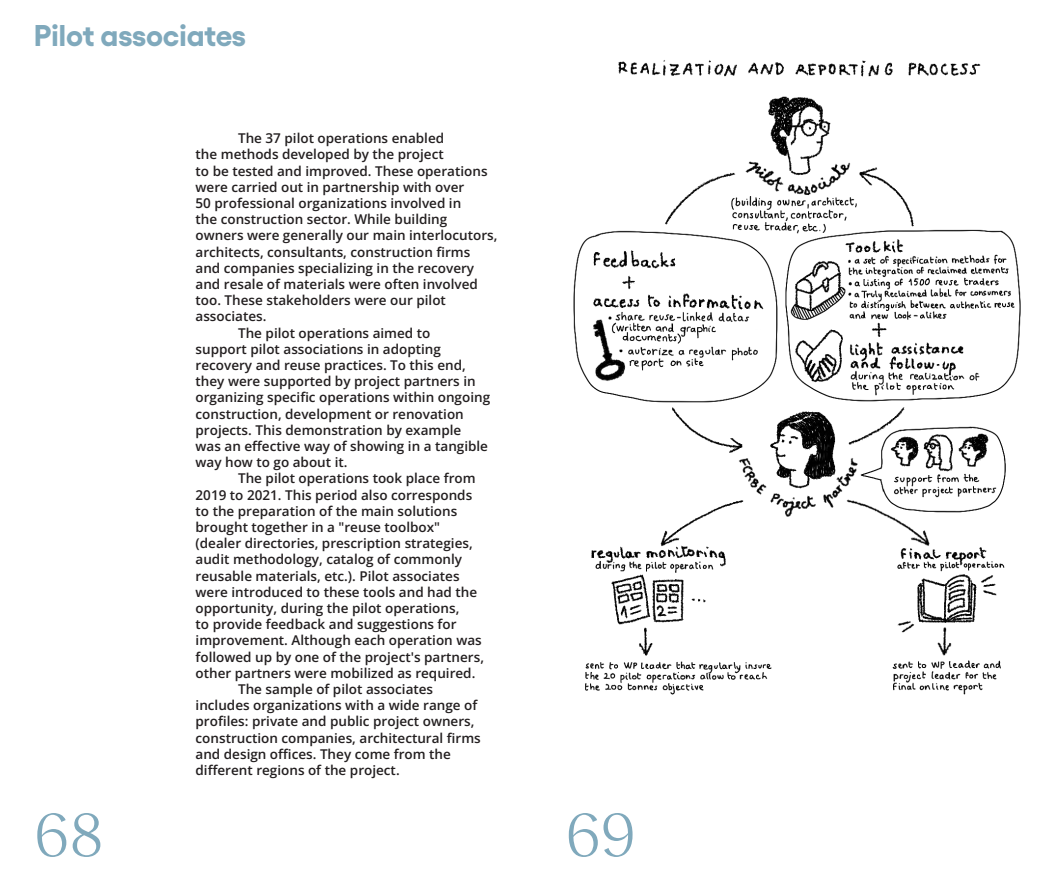
<style>
.page{position:relative;width:1063px;height:893px;background:#fff}
.page>*{position:absolute;margin:0;border:0;box-sizing:border-box;transform-origin:0 0}
.t1{font:300 63px "Reckless Neue";color:#80a9bc}
.Labeur{font:700 30px "Yellix TRIAL";letter-spacing:-.005em;color:#80a9bc}
.Labeur-2{font:600 13.5px/16.2px "Open Sans";color:#231f20}
</style>
<div class="page">
<img style="left:573px;top:60px;width:448px;height:635px">
<p class="Labeur" style="left:34px;top:11px;width:214px">Pilot associates</p>
<p class="Labeur-2" style="left:196px;top:130px;width:303px;text-indent:43px">The 37 pilot operations enabled<br>the methods developed by the project<br>to be tested and improved. These operations were carried out in partnership with over<br>50 professional organizations involved in<br>the construction sector. While building owners were generally our main interlocutors, architects, consultants, construction firms and companies specializing in the recovery and resale of materials were often involved too. These stakeholders were our pilot associates.</p>
<p class="Labeur-2" style="left:196px;top:324px;width:296px;text-indent:43px">The pilot operations aimed to<br>support pilot associations in adopting recovery and reuse practices. To this end, they were supported by project partners in organizing specific operations within ongoing construction, development or renovation projects. This demonstration by example was an effective way of showing in a tangible way how to go about it.</p>
<p class="Labeur-2" style="left:196px;top:470px;width:290px;text-indent:43px">The pilot operations took place from 2019 to 2021. This period also corresponds to the preparation of the main solutions brought together in a "reuse toolbox" (dealer directories, prescription strategies, audit methodology, catalog of commonly reusable materials, etc.). Pilot associates were introduced to these tools and had the opportunity, during the pilot operations,<br>to provide feedback and suggestions for improvement. Although each operation was followed up by one of the project's partners, other partners were mobilized as required.</p>
<p class="Labeur-2" style="left:196px;top:681px;width:287px;text-indent:43px">The sample of pilot associates includes organizations with a wide range of profiles: private and public project owners, construction companies, architectural firms and design offices. They come from the different regions of the project.</p>
<p class="t1" style="left:34px;top:791px;width:71px">68</p>
<p class="t1" style="left:566px;top:791px;width:72px">69</p>
</div>
